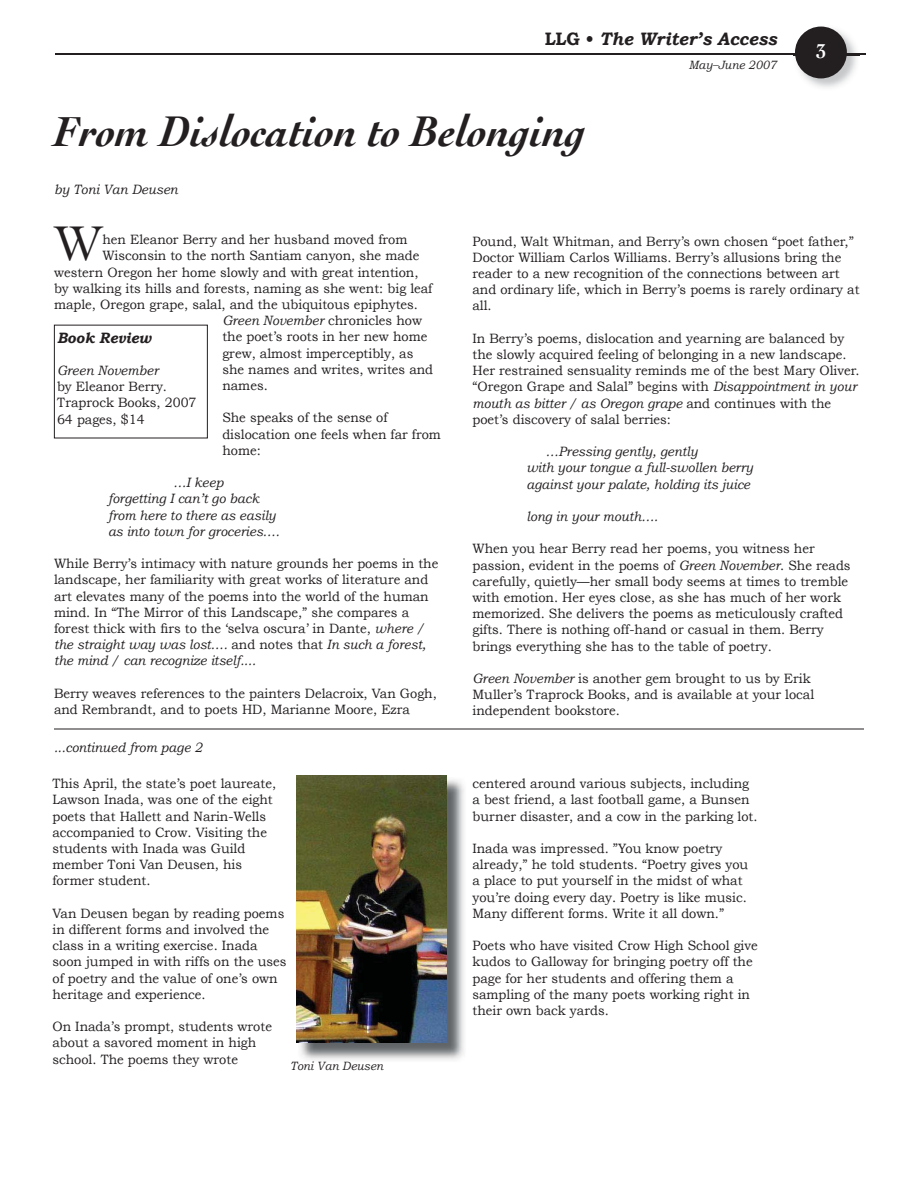
<style>
.page{position:relative;width:918px;height:1188px;background:#fff}
.page>*{position:absolute;margin:0;border:0;box-sizing:border-box;transform-origin:0 0}
.t1{font:51px "Cochin";color:#231f20;scale:.95 1}
.t2{font:italic 700 45px "Cochin";color:#231f20;scale:.95 1}
.t3{font:700 21px "Cochin";color:#fff;scale:.95 1}
.t4{font:italic 700 18px "Bookman Old Style";color:#231f20;scale:.95 1}
.t5{font:italic 700 15px "Bookman Old Style";color:#231f20;scale:.95 1}
.t6{font:13.5px/16.2px "Bookman Old Style";color:#231f20;scale:.95 1}
.t7{font:italic 13.5px/16.2px "Bookman Old Style";color:#231f20;scale:.95 1}
.t8{font:italic 12px "Bookman Old Style";color:#231f20;scale:.95 1}
.s1{font-style:normal}
.s2{font-style:italic}
</style>
<div class="page">
<hr style="left:55px;top:54px;width:810px;height:1px;background:#231f20">
<img style="left:794px;top:26px;width:65px;height:62px">
<img style="left:794px;top:54px;width:65px;height:1px">
<div style="left:795px;top:27px;width:52px;height:51px;background:#231f20;border-radius:50%"></div>
<div style="left:54px;top:325px;width:154px;height:113px;border:1px solid #231f20"></div>
<hr style="left:54px;top:729px;width:810px;height:1px;background:#231f20">
<img style="left:298px;top:779px;width:166px;height:281px">
<img style="left:296px;top:776px;width:151px;height:266px">
<h3 class="t4" style="left:545px;top:28px;width:246px"><span class="s1">LLG •</span> The Writer’s Access</h3>
<p class="t8" style="left:689px;top:58px;width:94px">May–June 2007</p>
<h2 class="t2" style="left:54px;top:105px;width:561px">From Dislocation to Belonging</h2>
<h3 class="t3" style="left:816px;top:39px;width:12px">3</h3>
<p class="t7" style="left:54px;top:181px;width:132px">by Toni Van Deusen</p>
<h1 class="t1" style="left:54px;top:215px;width:53px">W</h1>
<p class="t6" style="left:102px;top:231px;width:323px">hen Eleanor Berry and her husband moved from</p>
<p class="t6" style="left:102px;top:247px;width:335px">Wisconsin to the north Santiam canyon, she made</p>
<p class="t6" style="left:54px;top:264px;width:385px">western Oregon her home slowly and with great intention,</p>
<p class="t6" style="left:54px;top:280px;width:400px">by walking its hills and forests, naming as she went: big leaf</p>
<p class="t6" style="left:54px;top:296px;width:385px">maple, Oregon grape, salal, and the ubiquitous epiphytes.</p>
<p class="t7" style="left:222px;top:312px;width:212px">Green November <span class="s1">chronicles how</span></p>
<p class="t6" style="left:222px;top:328px;width:217px">the poet’s roots in her new home</p>
<p class="t6" style="left:222px;top:345px;width:203px">grew, almost imperceptibly, as</p>
<p class="t6" style="left:222px;top:361px;width:223px">she names and writes, writes and</p>
<p class="t6" style="left:222px;top:377px;width:49px">names.</p>
<p class="t6" style="left:222px;top:409px;width:232px">She speaks of the sense of dislocation one feels when far from home:</p>
<p class="t7" style="left:108px;top:474px;width:182px;text-indent:65px">…I keep forgetting I can’t go back from here to there as easily as into town for groceries….</p>
<p class="t6" style="left:54px;top:555px;width:406px">While Berry’s intimacy with nature grounds her poems in the landscape, her familiarity with great works of literature and art elevates many of the poems into the world of the human mind. In “The Mirror of this Landscape,” she compares a forest thick with firs to the ‘selva oscura’ in Dante, <span class="s2">where / the straight way was lost….</span> and notes that <span class="s2">In such a forest, the mind / can recognize itself....</span></p>
<p class="t6" style="left:54px;top:685px;width:405px">Berry weaves references to the painters Delacroix, Van Gogh, and Rembrandt, and to poets HD, Marianne Moore, Ezra</p>
<p class="t5" style="left:57px;top:329px;width:100px">Book Review</p>
<p class="t7" style="left:57px;top:362px;width:108px">Green November</p>
<p class="t6" style="left:57px;top:378px;width:148px">by Eleanor Berry.<br>Traprock Books, 2007<br>64 pages, $14</p>
<p class="t7" style="left:54px;top:739px;width:158px">...continued from page 2</p>
<p class="t6" style="left:52px;top:775px;width:237px">This April, the state’s poet laureate,<br>Lawson Inada, was one of the eight poets that Hallett and Narin-Wells accompanied to Crow. Visiting the students with Inada was Guild member Toni Van Deusen, his former student.</p>
<p class="t6" style="left:52px;top:905px;width:248px">Van Deusen began by reading poems in different forms and involved the class in a writing exercise. Inada soon jumped in with riffs on the uses of poetry and the value of one’s own heritage and experience.</p>
<p class="t6" style="left:52px;top:1018px;width:233px">On Inada’s prompt, students wrote about a savored moment in high school. The poems they wrote</p>
<p class="t8" style="left:290px;top:1059px;width:99px">Toni Van Deusen</p>
<p class="t6" style="left:472px;top:233px;width:409px">Pound, Walt Whitman, and Berry’s own chosen “poet father,” Doctor William Carlos Williams. Berry’s allusions bring the reader to a new recognition of the connections between art and ordinary life, which in Berry’s poems is rarely ordinary at all.</p>
<p class="t6" style="left:472px;top:330px;width:409px">In Berry’s poems, dislocation and yearning are balanced by the slowly acquired feeling of belonging in a new landscape.<br>Her restrained sensuality reminds me of the best Mary Oliver. “Oregon Grape and Salal” begins with <span class="s2">Disappointment in your mouth as bitter / as Oregon grape</span> and continues with the poet’s discovery of salal berries:</p>
<p class="t7" style="left:527px;top:443px;width:240px;text-indent:19px">…Pressing gently, gently<br>with your tongue a full-swollen berry against your palate, holding its juice</p>
<p class="t7" style="left:527px;top:508px;width:140px">long in your mouth….</p>
<p class="t6" style="left:472px;top:540px;width:400px">When you hear Berry read her poems, you witness her passion, evident in the poems of <span class="s2">Green November</span>. She reads carefully, quietly—her small body seems at times to tremble with emotion. Her eyes close, as she has much of her work memorized. She delivers the poems as meticulously crafted gifts. There is nothing off-hand or casual in them. Berry brings everything she has to the table of poetry.</p>
<p class="t6" style="left:473px;top:670px;width:361px"><span class="s2">Green November</span> is another gem brought to us by Erik<br>Muller’s Traprock Books, and is available at your local independent bookstore.</p>
<p class="t6" style="left:472px;top:775px;width:302px">centered around various subjects, including a best friend, a last football game, a Bunsen burner disaster, and a cow in the parking lot.</p>
<p class="t6" style="left:472px;top:840px;width:292px">Inada was impressed. ”You know poetry already,” he told students. “Poetry gives you a place to put yourself in the midst of what you’re doing every day. Poetry is like music.<br>Many different forms. Write it all down.”</p>
<p class="t6" style="left:472px;top:937px;width:302px">Poets who have visited Crow High School give kudos to Galloway for bringing poetry off the page for her students and offering them a sampling of the many poets working right in their own back yards.</p>
</div>
